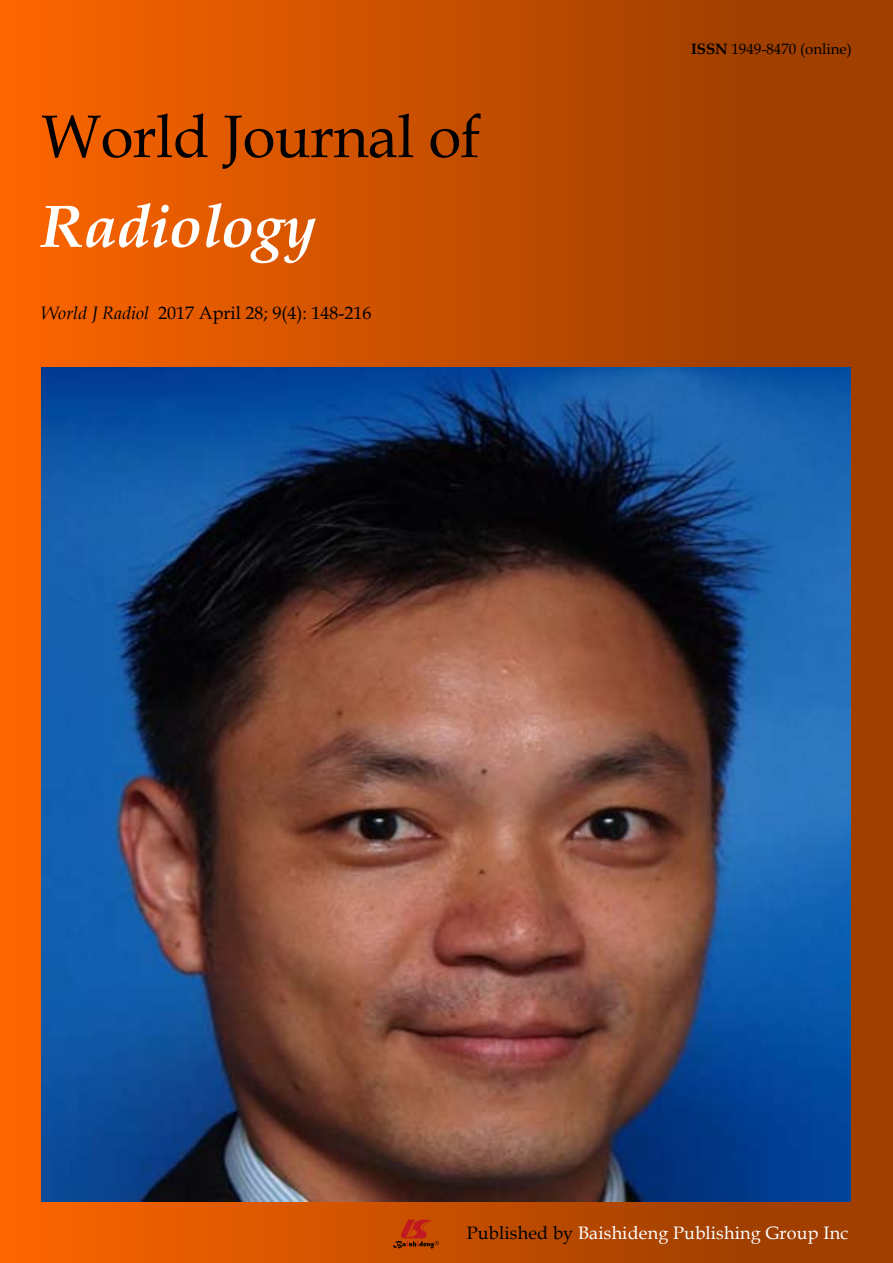
<style>
.page{position:relative;width:893px;height:1263px;background:#fff}
.page>*{position:absolute;margin:0;border:0;box-sizing:border-box;transform-origin:0 0}
.t1{font:60px/89.7px "Book Antiqua";letter-spacing:-.01em;color:#000}
.t2{font:18px "Book Antiqua";letter-spacing:.01em;color:#fff}
.t3{font:18px "Book Antiqua";color:#000}
.t4{font:15px "Book Antiqua";color:#000}
.s1{font-weight:700;font-style:italic;color:#fff}
.s2{font-style:italic}
.s3{font-weight:700}
.s4{color:#000}
</style>
<div class="page">
<div style="left:0;top:0;width:893px;height:1263px;background:linear-gradient(to right,#fb6400,#923a01)"></div>
<svg style="left:393px;top:1219px;width:46px;height:29px"></svg>
<img style="left:41px;top:368px;width:809px;height:833px">
<p class="t1" style="left:41px;top:90px;width:441px">World Journal of<br><span class="s1">Radiology</span></p>
<p class="t3" style="left:41px;top:300px;width:332px"><span class="s2">World J Radiol</span> 2017 April 28; 9(4): 148-216</p>
<p class="t4" style="left:691px;top:38px;width:162px"><span class="s3">ISSN</span> 1949-8470 (online)</p>
<p class="t2" style="left:467px;top:1220px;width:383px"><span class="s4">Published by</span> Baishideng Publishing Group Inc</p>
</div>
